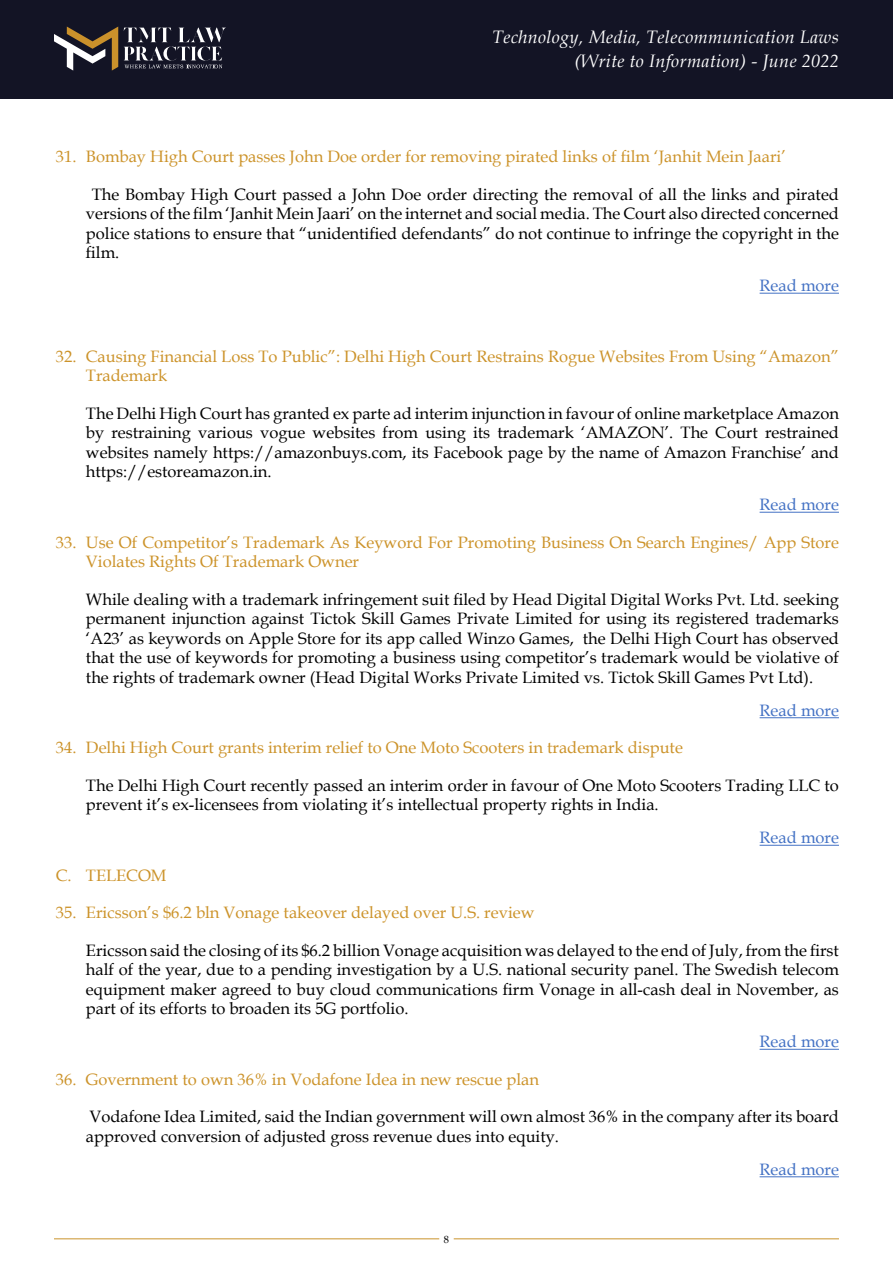
<style>
.page{position:relative;width:893px;height:1263px;background:#fff}
.page>*{position:absolute;margin:0;border:0;box-sizing:border-box;transform-origin:0 0}
.t1{font:italic 18px/24px "Book Antiqua";letter-spacing:.02em;color:#fff;text-align:right}
.t2{font:16.5px/19.5px "Book Antiqua";color:#000;text-align:justify}
.t3{font:16.5px/19.5px "Book Antiqua";color:#cc932a}
.t4{font:16.5px "Book Antiqua";color:#4472c4}
.t5{font:10.5px "Book Antiqua";color:#000}
</style>
<div class="page">
<hr style="left:54px;top:1238px;width:385px;height:1px;background:#ca942b">
<hr style="left:454px;top:1238px;width:385px;height:1px;background:#ca942b">
<div style="left:0;top:0;width:893px;height:99px;background:#131425"></div>
<svg style="left:54px;top:27px;width:64px;height:44px"></svg>
<svg style="left:124px;top:28px;width:101px;height:40px"></svg>
<hr style="left:760px;top:293px;width:79px;height:1px;background:#4472c4">
<hr style="left:760px;top:512px;width:79px;height:1px;background:#4472c4">
<hr style="left:760px;top:717px;width:79px;height:1px;background:#4472c4">
<hr style="left:760px;top:845px;width:79px;height:1px;background:#4472c4">
<hr style="left:760px;top:1049px;width:79px;height:1px;background:#4472c4">
<hr style="left:760px;top:1176px;width:79px;height:1px;background:#4472c4">
<p class="t1" style="left:492px;top:24px;width:348px">Technology, Media, Telecommunication Laws (Write to Information) - June 2022</p>
<p class="t3" style="left:56px;top:146px;width:731px">31. Bombay High Court passes John Doe order for removing pirated links of film ‘Janhit Mein Jaari’</p>
<p class="t2" style="left:86px;top:184px;width:754px;text-indent:6px">The Bombay High Court passed a John Doe order directing the removal of all the links and pirated versions of the film ‘Janhit Mein Jaari’ on the internet and social media. The Court also directed concerned police stations to ensure that “unidentified defendants” do not continue to infringe the copyright in the film.</p>
<p class="t4" style="left:760px;top:274px;width:81px">Read more</p>
<p class="t3" style="left:86px;top:346px;width:754px;text-indent:-30px">32. Causing Financial Loss To Public”: Delhi High Court Restrains Rogue Websites From Using “Amazon”<br>Trademark</p>
<p class="t2" style="left:86px;top:403px;width:754px">The Delhi High Court has granted ex parte ad interim injunction in favour of online marketplace Amazon by restraining various vogue websites from using its trademark ‘AMAZON’. The Court restrained websites namely https://amazonbuys.com, its Facebook page by the name of Amazon Franchise’ and https://estoreamazon.in.</p>
<p class="t4" style="left:760px;top:493px;width:81px">Read more</p>
<p class="t3" style="left:86px;top:532px;width:754px;text-indent:-30px">33. Use Of Competitor’s Trademark As Keyword For Promoting Business On Search Engines/ App Store<br>Violates Rights Of Trademark Owner</p>
<p class="t2" style="left:86px;top:589px;width:754px">While dealing with a trademark infringement suit filed by Head Digital Digital Works Pvt. Ltd. seeking permanent injunction against Tictok Skill Games Private Limited for using its registered trademarks ‘A23’ as keywords on Apple Store for its app called Winzo Games, the Delhi High Court has observed that the use of keywords for promoting a business using competitor’s trademark would be violative of the rights of trademark owner (Head Digital Works Private Limited vs. Tictok Skill Games Pvt Ltd).</p>
<p class="t4" style="left:760px;top:698px;width:81px">Read more</p>
<p class="t3" style="left:56px;top:737px;width:628px">34. Delhi High Court grants interim relief to One Moto Scooters in trademark dispute</p>
<p class="t2" style="left:86px;top:775px;width:754px">The Delhi High Court recently passed an interim order in favour of One Moto Scooters Trading LLC to prevent it’s ex-licensees from violating it’s intellectual property rights in India.</p>
<p class="t4" style="left:760px;top:826px;width:81px">Read more</p>
<p class="t3" style="left:56px;top:865px;width:112px">C. TELECOM</p>
<p class="t3" style="left:56px;top:902px;width:480px">35. Ericsson’s $6.2 bln Vonage takeover delayed over U.S. review</p>
<p class="t2" style="left:86px;top:940px;width:754px">Ericsson said the closing of its $6.2 billion Vonage acquisition was delayed to the end of July, from the first half of the year, due to a pending investigation by a U.S. national security panel. The Swedish telecom equipment maker agreed to buy cloud communications firm Vonage in all-cash deal in November, as part of its efforts to broaden its 5G portfolio.</p>
<p class="t4" style="left:760px;top:1030px;width:81px">Read more</p>
<p class="t3" style="left:56px;top:1069px;width:485px">36. Government to own 36% in Vodafone Idea in new rescue plan</p>
<p class="t2" style="left:86px;top:1106px;width:754px">Vodafone Idea Limited, said the Indian government will own almost 36% in the company after its board approved conversion of adjusted gross revenue dues into equity.</p>
<p class="t4" style="left:760px;top:1158px;width:81px">Read more</p>
<p class="t5" style="left:444px;top:1232px;width:7px">8</p>
</div>
